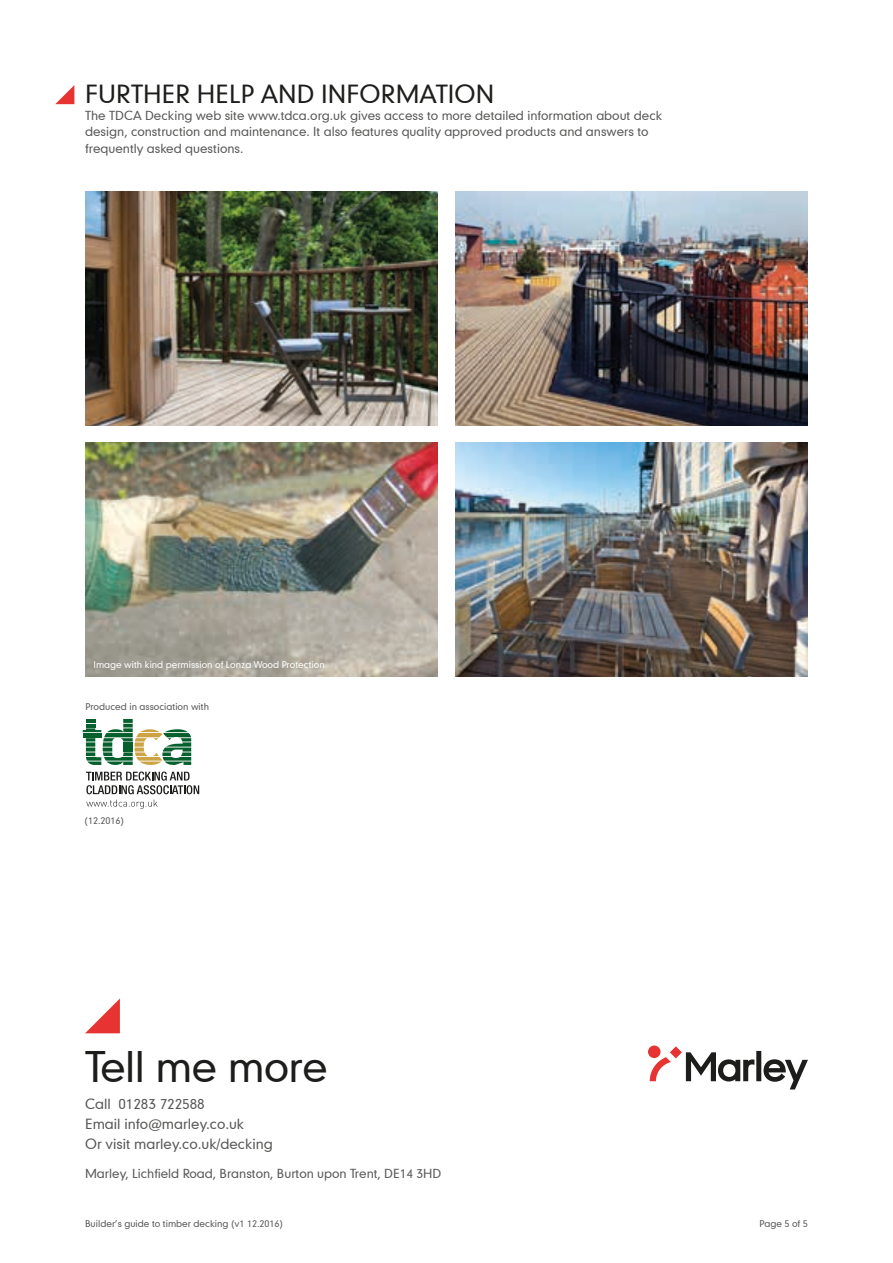
<style>
.page{position:relative;width:893px;height:1263px;background:#fff}
.page>*{position:absolute;margin:0;border:0;box-sizing:border-box;transform-origin:0 0}
.t1{font:40.5px "Geometric 706 BT Medium B";letter-spacing:-.01em;color:#1d1d1b}
.t2{font:24px "Geometric 706 BT Medium B";color:#1d1d1b}
.t3{font:13.5px/20.1px "Geometric 706 BT Medium B";color:#575756}
.t4{font:12px/16.5px "Geometric 706 BT Medium B";color:#575756}
.t5{font:9px "Geometric 706 BT Medium B";color:#575756}
.t6{font:9px "Geometric 706 BT Medium B";color:#fff}
</style>
<div class="page">
<svg style="left:83px;top:719px;width:116px;height:90px"></svg>
<svg style="left:648px;top:1045px;width:12px;height:13px"></svg>
<svg style="left:650px;top:1046px;width:158px;height:43px"></svg>
<svg style="left:85px;top:998px;width:35px;height:35px"></svg>
<img style="left:85px;top:442px;width:353px;height:234px">
<img style="left:85px;top:191px;width:353px;height:234px">
<img style="left:455px;top:191px;width:353px;height:234px">
<img style="left:455px;top:442px;width:353px;height:234px">
<svg style="left:55px;top:85px;width:19px;height:19px"></svg>
<h2 class="t2" style="left:85px;top:78px;width:411px">FURTHER HELP AND INFORMATION</h2>
<p class="t4" style="left:85px;top:107px;width:579px">The TDCA Decking web site www.tdca.org.uk gives access to more detailed information about deck design, construction and maintenance. It also features quality approved products and answers to frequently asked questions.</p>
<p class="t6" style="left:94px;top:658px;width:233px">Image with kind permission of Lonza Wood Protection</p>
<p class="t5" style="left:85px;top:700px;width:125px">Produced in association with</p>
<p class="t5" style="left:85px;top:815px;width:41px">(12.2016)</p>
<h1 class="t1" style="left:85px;top:1040px;width:244px">Tell me more</h1>
<p class="t3" style="left:85px;top:1093px;width:189px">Call 01283 722588<br>Email info@marley.co.uk<br>Or visit marley.co.uk/decking</p>
<p class="t4" style="left:85px;top:1165px;width:358px">Marley, Lichfield Road, Branston, Burton upon Trent, DE14 3HD</p>
<p class="t5" style="left:85px;top:1218px;width:200px">Builder’s guide to timber decking (v1 12.2016)</p>
<p class="t5" style="left:759px;top:1218px;width:50px">Page 5 of 5</p>
</div>
